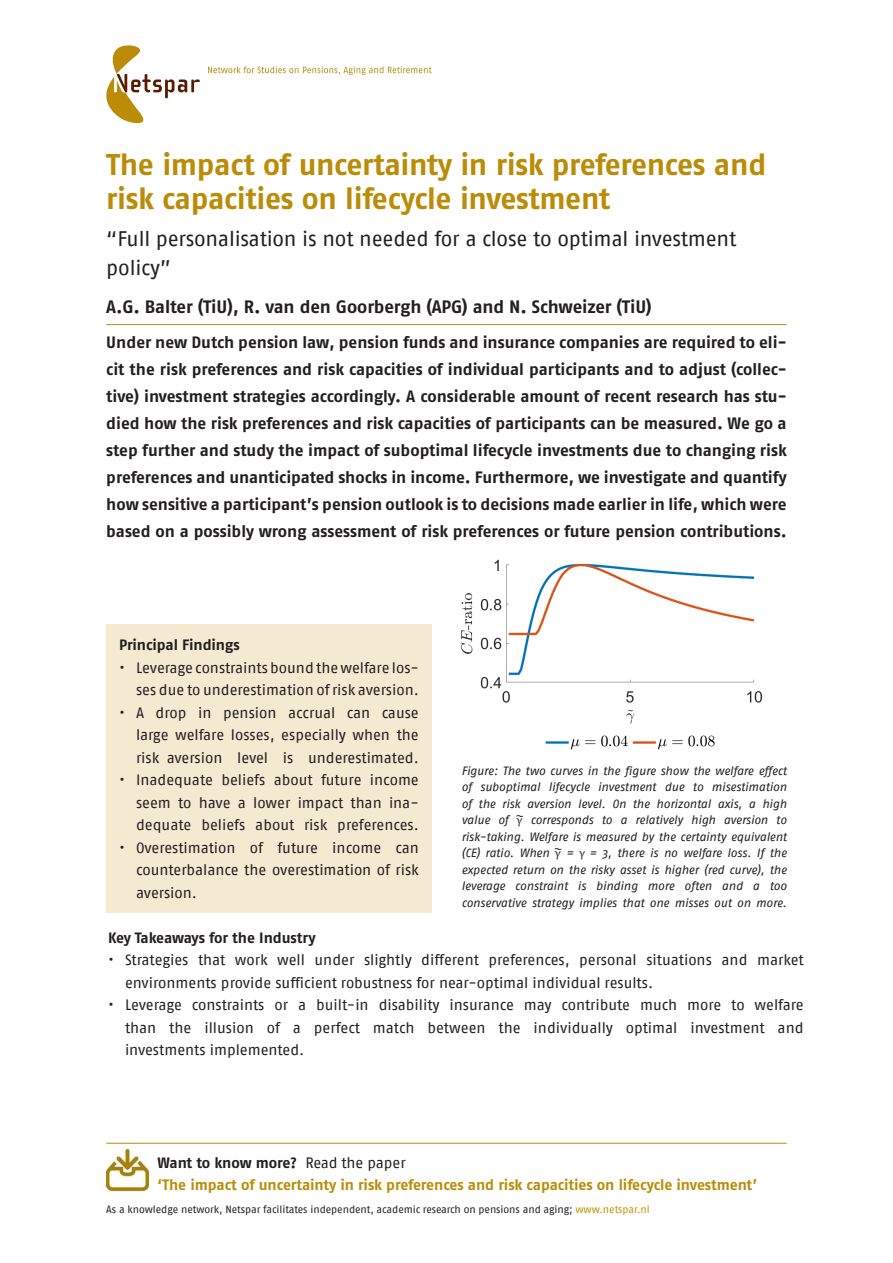
<style>
.page{position:relative;width:893px;height:1263px;background:#fff}
.page>*{position:absolute;margin:0;border:0;box-sizing:border-box;transform-origin:0 0}
.titel{font:700 30px/34.5px "Fago OT";letter-spacing:-.015em;color:#bb8c07}
.ondertitel{font:21px/28.5px "Fago No";letter-spacing:-.01em;color:#231f20}
.tekst{font:700 18px "Fago OT";letter-spacing:-.005em;color:#231f20}
.inleiding{font:700 16.5px/27px "Fago OT";letter-spacing:-.005em;color:#231f20;text-align:justify}
.tekst_insp{font:15px/22.5px "Fago No";letter-spacing:-.005em;color:#231f20;text-align:right}
.tussenkop{font:700 15px/22.5px "Fago OT";letter-spacing:-.01em;color:#bb8c07}
.tussenkop-2{font:700 15px "Fago OT";letter-spacing:-.01em;color:#231f20}
.bijschrift_cursief{font:italic 12px/16.5px "Fago No";letter-spacing:-.01em;color:#231f20;text-align:justify}
.tussenkop-3{font:10.5px "Fago No";letter-spacing:-.005em;color:#231f20}
.s1{font-family:"Cambria Math";font-style:normal}
.s2{color:#231f20}
.s3{font-family:"Fago No";font-weight:400;color:#231f20}
.s4{color:#c19400}
</style>
<div class="page">
<svg style="left:106px;top:45px;width:94px;height:78px"></svg>
<svg style="left:208px;top:66px;width:224px;height:9px"></svg>
<img style="left:106px;top:1148px;width:43px;height:43px">
<div style="left:106px;top:624px;width:326px;height:288px;background:#f4e9d1"></div>
<hr style="left:106px;top:1143px;width:681px;height:1px;background:#bb8c07">
<hr style="left:106px;top:324px;width:681px;height:1px;background:#bb8c07">
<img style="left:460px;top:559px;width:303px;height:191px">
<p class="titel" style="left:106px;top:147px;width:661px">The impact of uncertainty in risk preferences and risk capacities on lifecycle investment</p>
<p class="ondertitel" style="left:106px;top:225px;width:631px">“Full personalisation is not needed for a close to optimal investment policy”</p>
<p class="tekst" style="left:106px;top:295px;width:547px">A.G. Balter (TiU), R. van den Goorbergh (APG) and N. Schweizer (TiU)</p>
<p class="inleiding" style="left:106px;top:329px;width:682px">Under new Dutch pension law, pension funds and insurance companies are required to eli&shy;cit the risk preferences and risk capacities of individual participants and to adjust (collec&shy;tive) investment strategies accordingly. A considerable amount of recent research has stu&shy;died how the risk preferences and risk capacities of participants can be measured. We go a step further and study the impact of suboptimal lifecycle investments due to changing risk preferences and unanticipated shocks in income. Furthermore, we investigate and quantify how sensitive a participant’s pension outlook is to decisions made earlier in life, which were based on a possibly wrong assessment of risk preferences or future pension contributions.</p>
<p class="tussenkop-2" style="left:119px;top:636px;width:122px">Principal Findings</p>
<p class="tekst_insp" style="left:119px;top:656px;width:301px">• Leverage constraints bound the welfare los&shy;ses due to underestimation of risk aversion.</p>
<p class="tekst_insp" style="left:136px;top:701px;width:284px;text-align:justify;text-indent:-17px">• A drop in pension accrual can cause large welfare losses, especially when the risk aversion level is underestimated.</p>
<p class="tekst_insp" style="left:136px;top:768px;width:284px;text-align:justify;text-indent:-17px">• Inadequate beliefs about future income seem to have a lower impact than ina&shy;dequate beliefs about risk preferences.</p>
<p class="tekst_insp" style="left:119px;top:836px;width:301px">• Overestimation of future income can counterbalance the overestimation of risk</p>
<p class="tekst_insp" style="left:136px;top:881px;width:62px">aversion.</p>
<p class="bijschrift_cursief" style="left:461px;top:762px;width:327px">Figure: The two curves in the figure show the welfare effect of suboptimal lifecycle investment due to misestimation of the risk aversion level. On the horizontal axis, a high value of <span class="s1">γ</span> corresponds to a relatively high aversion to risk-taking. Welfare is measured by the certainty equivalent (CE) ratio. When <span class="s1">γ</span> = <span class="s1">γ</span> = 3, there is no welfare loss. If the</p>
<p class="bijschrift_cursief" style="left:461px;top:861px;width:327px">expected return on the risky asset is higher (red curve), the</p>
<p class="bijschrift_cursief" style="left:461px;top:878px;width:327px">leverage constraint is binding more often and a too</p>
<p class="bijschrift_cursief" style="left:461px;top:894px;width:327px">conservative strategy implies that one misses out on more.</p>
<p class="bijschrift_cursief" style="left:515px;top:807px;width:10px">~</p>
<p class="bijschrift_cursief" style="left:553px;top:840px;width:10px">~</p>
<p class="tussenkop-2" style="left:108px;top:928px;width:209px">Key Takeaways for the Industry</p>
<p class="tekst_insp" style="left:108px;top:948px;width:697px">• Strategies that work well under slightly different preferences, personal situations and market</p>
<p class="tekst_insp" style="left:125px;top:971px;width:530px">environments provide sufficient robustness for near-optimal individual results.</p>
<p class="tekst_insp" style="left:108px;top:993px;width:697px">• Leverage constraints or a built-in disability insurance may contribute much more to welfare than the illusion of a perfect match between the individually optimal investment and</p>
<p class="tekst_insp" style="left:125px;top:1038px;width:181px">investments implemented.</p>
<p class="tussenkop" style="left:157px;top:1151px;width:601px"><span class="s2">Want to know more?</span> <span class="s3">Read the paper<br></span>‘The impact of uncertainty in risk preferences and risk capacities on lifecycle investment’</p>
<p class="tussenkop-3" style="left:106px;top:1203px;width:545px">As a knowledge network, Netspar facilitates independent, academic research on pensions and aging; <span class="s4">www.netspar.nl</span></p>
</div>
